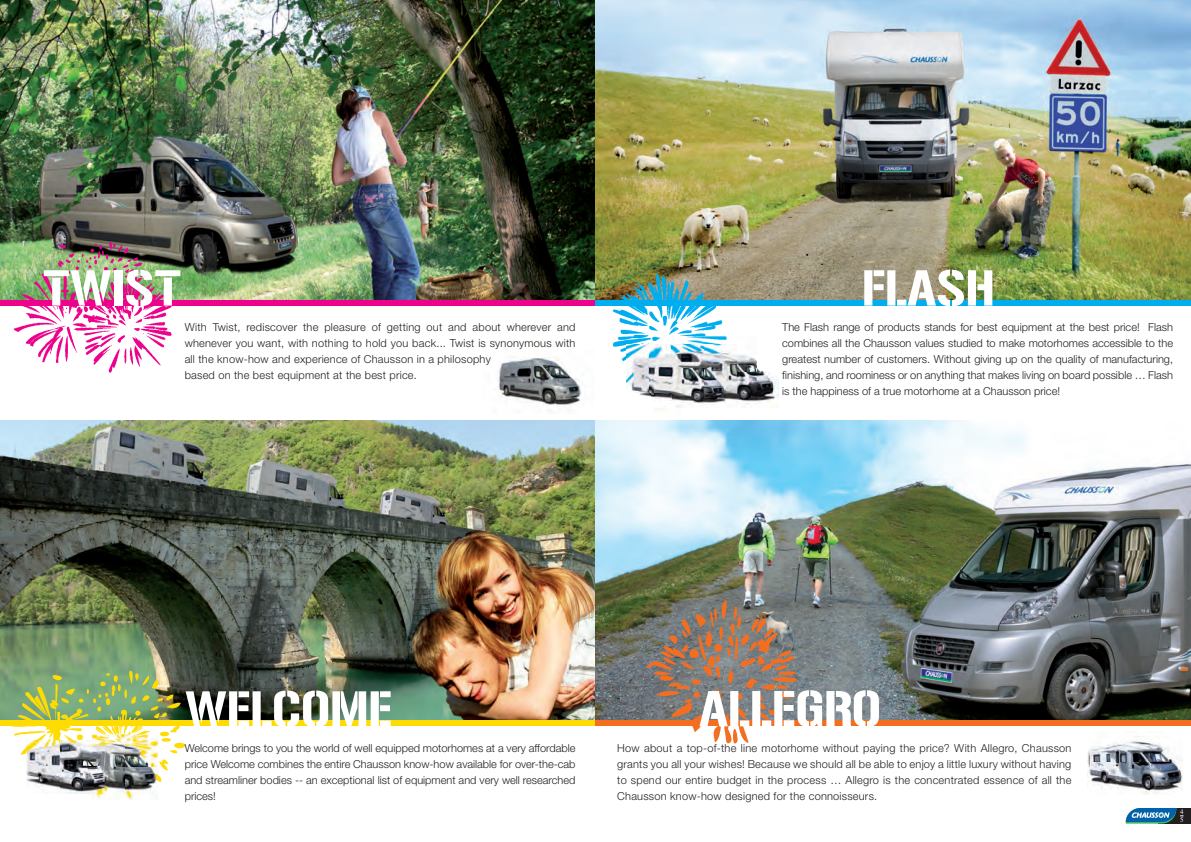
<style>
.page{position:relative;width:1191px;height:842px;background:#fff}
.page>*{position:absolute;margin:0;border:0;box-sizing:border-box;transform-origin:0 0}
.t1{font:50px "Gunplay";color:#fff}
.t2{font:300 11px/16px "Helvetica Neue LT Std";letter-spacing:.02em;color:#231f20;text-align:justify}
.t3{font:7px/8px "Times LT Std";color:#fff}
</style>
<div class="page">
<img style="left:0;top:420px;width:1191px;height:300px">
<div style="left:1158px;top:808px;width:33px;height:16px;background:#231f20"></div>
<svg style="left:1125px;top:808px;width:58px;height:16px"></svg>
<div style="left:0;top:300px;width:595px;height:5px;background:#ed028c"></div>
<div style="left:595px;top:300px;width:596px;height:5px;background:#00aeef"></div>
<img style="left:0;top:0;width:1191px;height:300px">
<img style="left:0;top:229px;width:175px;height:144px">
<div style="left:0;top:720px;width:595px;height:6px;background:#ffdc01"></div>
<div style="left:595px;top:720px;width:596px;height:6px;background:#f36e21"></div>
<img style="left:0;top:657px;width:191px;height:125px">
<img style="left:578px;top:251px;width:158px;height:111px">
<img style="left:639px;top:594px;width:166px;height:150px">
<img style="left:1087px;top:736px;width:95px;height:58px">
<img style="left:494px;top:341px;width:99px;height:70px">
<img style="left:736px;top:344px;width:42px;height:64px">
<img style="left:672px;top:337px;width:64px;height:8px">
<img style="left:636px;top:392px;width:36px;height:9px">
<img style="left:626px;top:345px;width:106px;height:47px">
<img style="left:732px;top:345px;width:4px;height:31px">
<img style="left:672px;top:388px;width:32px;height:20px">
<img style="left:704px;top:376px;width:32px;height:27px">
<img style="left:60px;top:734px;width:33px;height:6px">
<img style="left:93px;top:734px;width:65px;height:66px">
<img style="left:26px;top:740px;width:80px;height:53px">
<h1 class="t1" style="left:43px;top:262px;width:141px">TWIST</h1>
<p class="t2" style="left:185px;top:320px;width:392px;text-align:left">With Twist, rediscover the pleasure of getting out and about wherever and whenever you want, with nothing to hold you back... Twist is synonymous with all the know-how and experience of Chausson in a philosophy<br>based on the best equipment at the best price.</p>
<h1 class="t1" style="left:862px;top:262px;width:134px">FLASH</h1>
<p class="t2" style="left:782px;top:320px;width:392px">The Flash range of products stands for best equipment at the best price! Flash combines all the Chausson values studied to make motorhomes accessible to the greatest number of customers. Without giving up on the quality of manufacturing, finishing, and roominess or on anything that makes living on board possible … Flash is the happiness of a true motorhome at a Chausson price!</p>
<h1 class="t1" style="left:185px;top:683px;width:208px">WELCOME</h1>
<p class="t2" style="left:185px;top:742px;width:392px">Welcome brings to you the world of well equipped motorhomes at a very affordable price Welcome combines the entire Chausson know-how available for over-the-cab and streamliner bodies -- an exceptional list of equipment and very well researched prices!</p>
<h1 class="t1" style="left:699px;top:682px;width:183px">ALLEGRO</h1>
<p class="t2" style="left:617px;top:742px;width:456px">How about a top-of-the line motorhome without paying the price? With Allegro, Chausson grants you all your wishes! Because we should all be able to enjoy a little luxury without having to spend our entire budget in the process … Allegro is the concentrated essence of all the Chausson know-how designed for the connoisseurs.</p>
<p class="t3" style="left:1180px;top:808px;width:5px">4<br>5</p>
</div>
